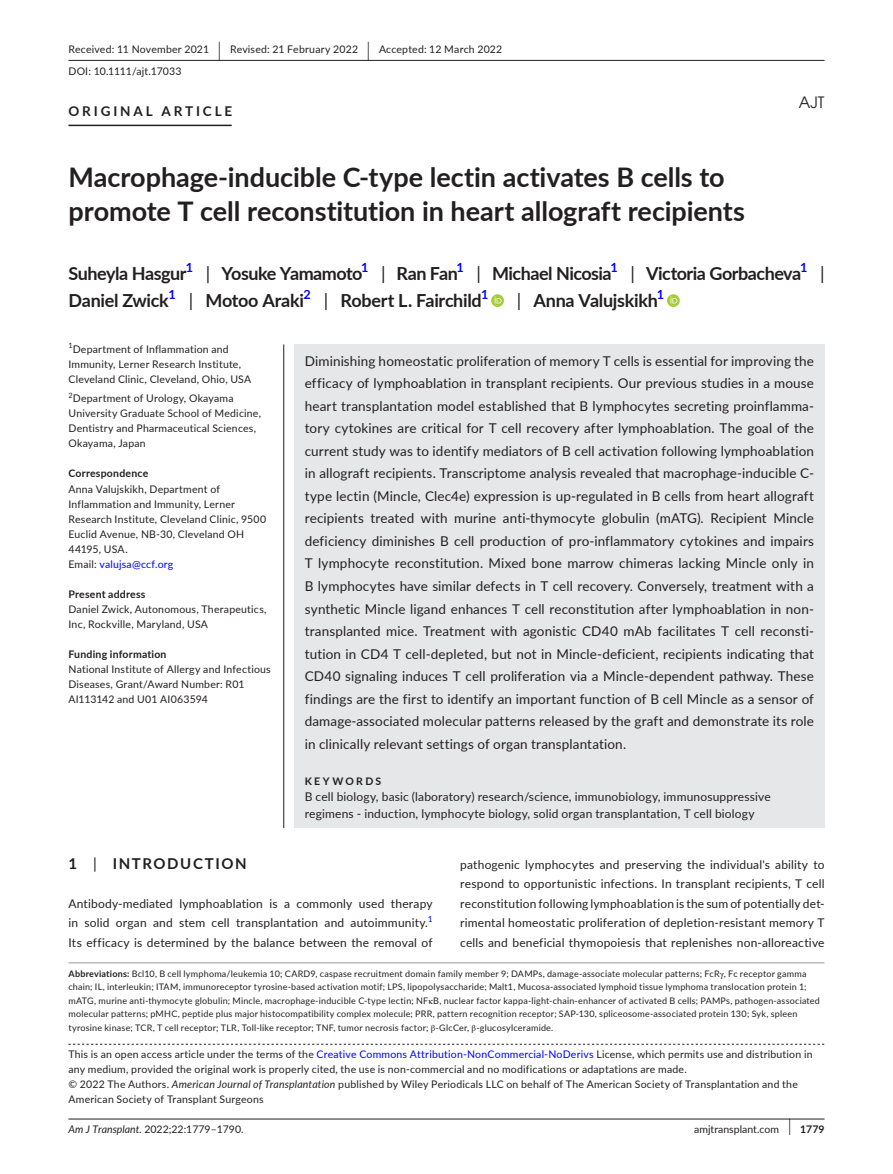
<style>
.page{position:relative;width:893px;height:1174px;background:#fff}
.page>*{position:absolute;margin:0;border:0;box-sizing:border-box;transform-origin:0 0}
.t1{font:700 27px/34.5px "Lato";letter-spacing:-.005em;color:#231f20}
.t2{font:700 18px "Lato";letter-spacing:-.025em;color:#231f20}
.t3{font:18px "Lato";color:#231f20}
.t4{font:15.6px "Avant Garde";color:#231f20}
.t5{font:700 15px "Lato";letter-spacing:.105em;color:#231f20}
.t6{font:13.5px/22.5px "Lato";letter-spacing:.01em;color:#231f20;text-align:justify}
.t7{font:700 13.5px "Lato";letter-spacing:.215em;color:#231f20}
.t8{font:700 12.6px "Lato";color:#00f}
.t9{font:12px/19.5px "Lato";letter-spacing:.015em;color:#231f20}
.t10{font:10.5px/15px "Lato";letter-spacing:.02em;color:#231f20}
.t11{font:700 10.5px "Lato";letter-spacing:.02em;color:#231f20}
.t12{font:10.5px "Lato";color:#231f20}
.t13{font:700 10.5px "Lato";letter-spacing:.22em;color:#231f20}
.t14{font:9px/13.5px "Lato";letter-spacing:.025em;color:#231f20}
.t15{font:8.4px "Lato";color:#00f}
.t16{font:7.35px "Lato";color:#231f20}
.s1{font-size:19.65px}
.s2{font-weight:400}
.s3{color:#00f}
.s4{font-weight:700}
.s5{font-family:"STIX"}
.s6{font-style:italic}
.s7{font-weight:400;font-size:17.4px}
</style>
<div class="page">
<hr style="left:68px;top:1118px;width:756px;height:1px;background:#231f20">
<hr style="left:68px;top:60px;width:756px;height:1px;background:#231f20">
<hr style="left:68px;top:125px;width:164px;height:1px;background:#231f20">
<svg style="left:491px;top:294px;width:13px;height:13px"></svg>
<svg style="left:495px;top:296px;width:6px;height:7px"></svg>
<svg style="left:667px;top:294px;width:13px;height:13px"></svg>
<svg style="left:670px;top:296px;width:7px;height:7px"></svg>
<svg style="left:68px;top:1043px;width:756px;height:1px"></svg>
<hr style="left:68px;top:962px;width:756px;height:1px;background:#939598">
<div style="left:294px;top:344px;width:530px;height:484px;background:#e6e7e9"></div>
<hr style="left:283px;top:344px;width:1px;height:484px;background:#231f20">
<p class="t10" style="left:68px;top:38px;width:435px;line-height:21.8px">Received: 11 November 2021 <span class="s1">|</span> Revised: 21 February 2022 <span class="s1">|</span> Accepted: 12 March 2022<br>DOI: 10.1111/ajt.17033</p>
<p class="t7" style="left:68px;top:101px;width:165px">ORIGINAL ARTICLE</p>
<h1 class="t1" style="left:68px;top:159px;width:678px">Macrophage-inducible C-type lectin activates B cells to promote T cell reconstitution in heart allograft recipients</h1>
<p class="t4" style="left:799px;top:93px;width:27px">AJT</p>
<h2 class="t2" style="left:68px;top:260px;width:119px">Suheyla Hasgur</h2>
<p class="t8" style="left:186px;top:258px;width:9px">1</p>
<h2 class="t2" style="left:206px;top:260px;width:158px"><span class="s2">|</span> Yosuke Yamamoto</h2>
<p class="t8" style="left:361px;top:258px;width:9px">1</p>
<h2 class="t2" style="left:381px;top:260px;width:78px"><span class="s2">|</span> Ran Fan</h2>
<p class="t8" style="left:456px;top:258px;width:9px">1</p>
<h2 class="t2" style="left:477px;top:260px;width:137px"><span class="s2">|</span> Michael Nicosia</h2>
<p class="t8" style="left:610px;top:258px;width:9px">1</p>
<h2 class="t2" style="left:630px;top:260px;width:172px"><span class="s2">|</span> Victoria Gorbacheva</h2>
<p class="t8" style="left:800px;top:258px;width:9px">1</p>
<h2 class="t3" style="left:820px;top:260px;width:6px">|</h2>
<h2 class="t2" style="left:68px;top:287px;width:102px">Daniel Zwick</h2>
<p class="t8" style="left:168px;top:285px;width:9px">1</p>
<h2 class="t2" style="left:189px;top:287px;width:117px"><span class="s2">|</span> Motoo Araki</h2>
<p class="t8" style="left:304px;top:285px;width:9px">2</p>
<h2 class="t2" style="left:324px;top:287px;width:159px"><span class="s2">|</span> Robert L. Fairchild</h2>
<p class="t8" style="left:481px;top:285px;width:9px">1</p>
<h2 class="t2" style="left:517px;top:287px;width:143px"><span class="s2">|</span> Anna Valujskikh</h2>
<p class="t8" style="left:657px;top:285px;width:9px">1</p>
<p class="t16" style="left:68px;top:340px;width:6px">1</p>
<p class="t10" style="left:68px;top:341px;width:184px;text-indent:4px">Department of Inflammation and<br>Immunity, Lerner Research Institute,<br>Cleveland Clinic, Cleveland, Ohio, USA</p>
<p class="t16" style="left:68px;top:390px;width:6px">2</p>
<p class="t10" style="left:68px;top:391px;width:194px;text-indent:4px">Department of Urology, Okayama<br>University Graduate School of Medicine,<br>Dentistry and Pharmaceutical Sciences,<br>Okayama, Japan</p>
<p class="t11" style="left:68px;top:466px;width:81px">Correspondence</p>
<p class="t10" style="left:68px;top:481px;width:199px">Anna Valujskikh, Department of<br>Inflammation and Immunity, Lerner<br>Research Institute, Cleveland Clinic, 9500<br>Euclid Avenue, NB-30, Cleveland OH<br>44195, USA.<br>Email: <span class="s3">valujsa@ccf.org</span></p>
<p class="t11" style="left:68px;top:586px;width:78px">Present address</p>
<p class="t10" style="left:68px;top:601px;width:200px">Daniel Zwick, Autonomous, Therapeutics,<br>Inc, Rockville, Maryland, USA</p>
<p class="t11" style="left:68px;top:646px;width:100px">Funding information</p>
<p class="t10" style="left:68px;top:661px;width:204px">National Institute of Allergy and Infectious<br>Diseases, Grant/Award Number: R01<br>AI113142 and U01 AI063594</p>
<p class="t6" style="left:305px;top:349px;width:511px">Diminishing homeostatic proliferation of memory T cells is essential for improving the efficacy of lymphoablation in transplant recipients. Our previous studies in a mouse heart transplantation model established that B lymphocytes secreting proinflamma&shy;tory cytokines are critical for T cell recovery after lymphoablation. The goal of the current study was to identify mediators of B cell activation following lymphoablation in allograft recipients. Transcriptome analysis revealed that macrophage-inducible C&shy;type lectin (Mincle, Clec4e) expression is up-regulated in B cells from heart allograft recipients treated with murine anti-thymocyte globulin (mATG). Recipient Mincle deficiency diminishes B cell production of pro-inflammatory cytokines and impairs T lymphocyte reconstitution. Mixed bone marrow chimeras lacking Mincle only in B lymphocytes have similar defects in T cell recovery. Conversely, treatment with a synthetic Mincle ligand enhances T cell reconstitution after lymphoablation in non&shy;transplanted mice. Treatment with agonistic CD40 mAb facilitates T cell reconsti&shy;tution in CD4 T cell-depleted, but not in Mincle-deficient, recipients indicating that CD40 signaling induces T cell proliferation via a Mincle-dependent pathway. These findings are the first to identify an important function of B cell Mincle as a sensor of damage-associated molecular patterns released by the graft and demonstrate its role in clinically relevant settings of organ transplantation.</p>
<p class="t13" style="left:305px;top:773px;width:78px">KEYWORDS</p>
<p class="t9" style="left:305px;top:788px;width:467px;line-height:16.5px">B cell biology, basic (laboratory) research/science, immunobiology, immunosuppressive regimens - induction, lymphocyte biology, solid organ transplantation, T cell biology</p>
<p class="t5" style="left:68px;top:852px;width:180px">1 <span class="s2">|</span> INTRODUCTION</p>
<p class="t9" style="left:68px;top:893px;width:366px">Antibody-mediated lymphoablation is a commonly used therapy in solid organ and stem cell transplantation and autoimmunity.</p>
<p class="t15" style="left:428px;top:913px;width:6px">1</p>
<p class="t9" style="left:68px;top:932px;width:366px">Its efficacy is determined by the balance between the removal of</p>
<p class="t9" style="left:460px;top:854px;width:366px;text-align:justify">pathogenic lymphocytes and preserving the individual's ability to respond to opportunistic infections. In transplant recipients, T cell reconstitution following lymphoablation is the sum of potentially det&shy;rimental homeostatic proliferation of depletion-resistant memory T cells and beneficial thymopoiesis that replenishes non-alloreactive</p>
<p class="t14" style="left:68px;top:966px;width:753px"><span class="s4">Abbreviations:</span> Bcl10, B cell lymphoma/leukemia 10; CARD9, caspase recruitment domain family member 9; DAMPs, damage-associate molecular patterns; FcR<span class="s5">γ</span>, Fc receptor gamma chain; IL, interleukin; ITAM, immunoreceptor tyrosine-based activation motif; LPS, lipopolysaccharide; Malt1, Mucosa-associated lymphoid tissue lymphoma translocation protein 1; mATG, murine anti-thymocyte globulin; Mincle, macrophage-inducible C-type lectin; NF<span class="s5">κ</span>B, nuclear factor kappa-light-chain-enhancer of activated B cells; PAMPs, pathogen-associated molecular patterns; pMHC, peptide plus major histocompatibility complex molecule; PRR, pattern recognition receptor; SAP-130, spliceosome-associated protein 130; Syk, spleen tyrosine kinase; TCR, T cell receptor; TLR, Toll-like receptor; TNF, tumor necrosis factor; <span class="s5">β</span>-GlcCer, <span class="s5">β</span>-glucosylceramide.</p>
<p class="t10" style="left:68px;top:1046px;width:746px">This is an open access article under the terms of the <span class="s3">Creative Commons Attribution-NonCommercial-NoDerivs</span> License, which permits use and distribution in any medium, provided the original work is properly cited, the use is non-commercial and no modifications or adaptations are made.<br>© 2022 The Authors. <span class="s6">American Journal of Transplantation</span> published by Wiley Periodicals LLC on behalf of The American Society of Transplantation and the American Society of Transplant Surgeons</p>
<p class="t12" style="left:68px;top:1121px;width:177px"><span class="s6">Am J Transplant.</span> 2022;22:1779–1790.</p>
<p class="t11" style="left:788px;top:1121px;width:38px"><span class="s7">|</span> 1779</p>
<p class="t12" style="left:694px;top:1121px;width:86px">amjtransplant.com</p>
</div>
